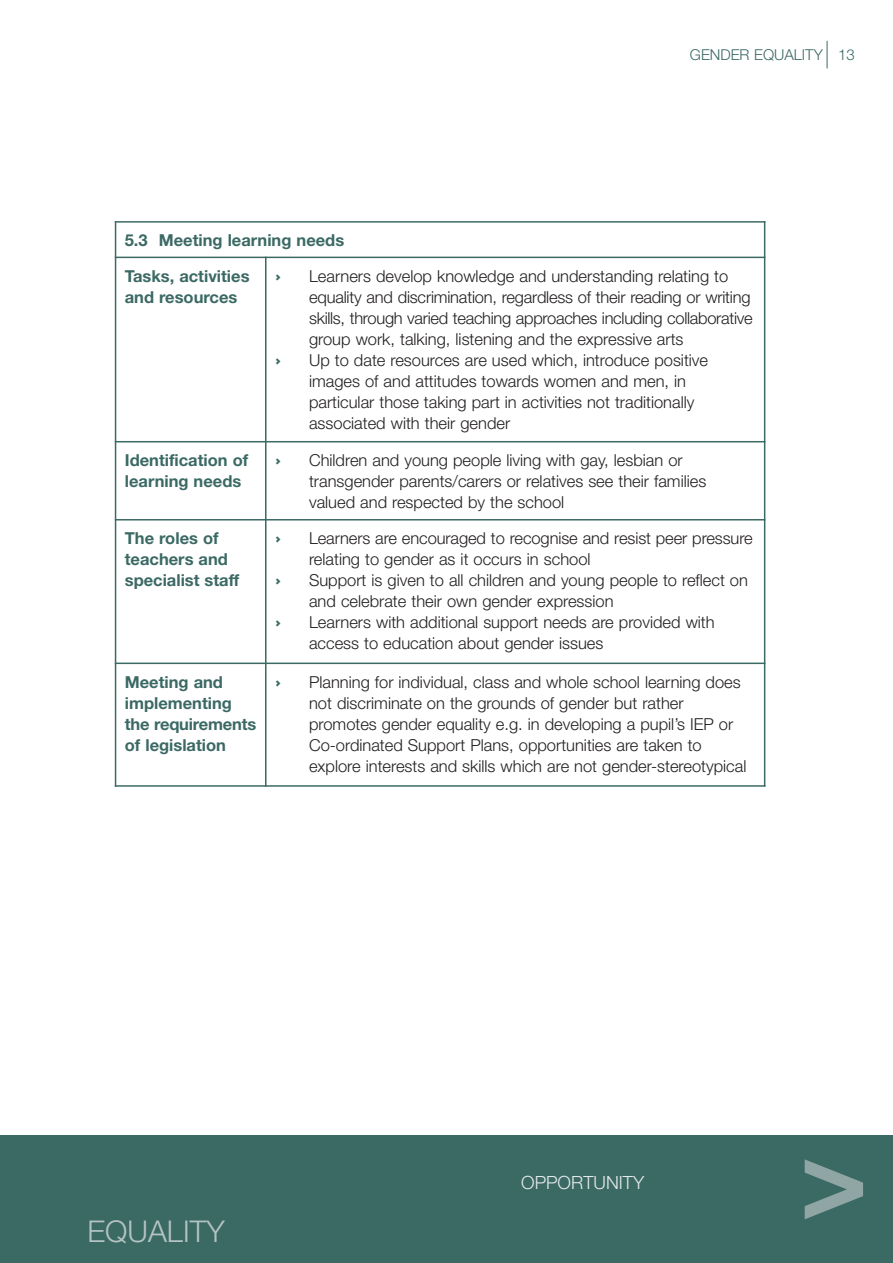
<style>
.page{position:relative;width:893px;height:1263px;background:#fff}
.page>*{position:absolute;margin:0;border:0;box-sizing:border-box;transform-origin:0 0}
.t1{font:700 114.9px "Helvetica Neue";color:#8fa6a4}
.t2{font:300 30px "Helvetica Neue";color:#b4c3c3}
.t3{font:300 18.3px "Helvetica Neue";color:#e2eae9}
.t4{font:300 16.5px/21px "Helvetica Neue";color:#231f20}
.t5{font:700 16.5px/21px "Helvetica Neue";color:#3b6964}
.t6{font:300 15px "Helvetica Neue";color:#3b6964}
.s1{font-family:"Agenda";font-weight:700;color:#3b6964}
</style>
<div class="page">
<div style="left:0;top:1135px;width:893px;height:128px;background:#3b6964"></div>
<svg style="left:827px;top:41px;width:1px;height:27px"></svg>
<hr style="left:115px;top:221px;width:1px;height:566px;background:#3b6964">
<hr style="left:265px;top:257px;width:1px;height:530px;background:#3b6964">
<hr style="left:764px;top:221px;width:1px;height:566px;background:#3b6964">
<hr style="left:115px;top:221px;width:650px;height:2px;background:#3b6964">
<hr style="left:115px;top:257px;width:650px;height:1px;background:#3b6964">
<hr style="left:115px;top:441px;width:650px;height:1px;background:#3b6964">
<hr style="left:115px;top:519px;width:650px;height:1px;background:#3b6964">
<hr style="left:115px;top:662px;width:650px;height:2px;background:#3b6964">
<hr style="left:115px;top:785px;width:650px;height:2px;background:#3b6964">
<p class="t6" style="left:690px;top:49px;width:166px">GENDER EQUALITY 13</p>
<p class="t5" style="left:125px;top:224px;width:221px;line-height:35.5px">5.3 Meeting learning needs<br>Tasks, activities</p>
<p class="t5" style="left:125px;top:288px;width:114px">and resources</p>
<p class="t4" style="left:275px;top:267px;width:455px"><span class="s1">&gt;</span> Learners develop knowledge and understanding relating to</p>
<p class="t4" style="left:309px;top:288px;width:443px">equality and discrimination, regardless of their reading or writing</p>
<p class="t4" style="left:309px;top:309px;width:445px">skills, through varied teaching approaches including collaborative</p>
<p class="t4" style="left:309px;top:330px;width:376px">group work, talking, listening and the expressive arts</p>
<p class="t4" style="left:275px;top:351px;width:435px"><span class="s1">&gt;</span> Up to date resources are used which, introduce positive</p>
<p class="t4" style="left:309px;top:372px;width:379px">images of and attitudes towards women and men, in</p>
<p class="t4" style="left:309px;top:393px;width:387px">particular those taking part in activities not traditionally</p>
<p class="t4" style="left:309px;top:414px;width:203px">associated with their gender</p>
<p class="t5" style="left:125px;top:451px;width:125px">Identification of learning needs</p>
<p class="t4" style="left:309px;top:451px;width:399px;text-indent:-34px"><span class="s1">&gt;</span> Children and young people living with gay, lesbian or transgender parents/carers or relatives see their families valued and respected by the school</p>
<p class="t5" style="left:125px;top:529px;width:116px">The roles of teachers and specialist staff</p>
<p class="t4" style="left:275px;top:529px;width:479px"><span class="s1">&gt;</span> Learners are encouraged to recognise and resist peer pressure</p>
<p class="t4" style="left:309px;top:550px;width:283px">relating to gender as it occurs in school</p>
<p class="t4" style="left:275px;top:571px;width:474px"><span class="s1">&gt;</span> Support is given to all children and young people to reflect on</p>
<p class="t4" style="left:309px;top:592px;width:306px">and celebrate their own gender expression</p>
<p class="t4" style="left:275px;top:613px;width:441px"><span class="s1">&gt;</span> Learners with additional support needs are provided with</p>
<p class="t4" style="left:309px;top:634px;width:296px">access to education about gender issues</p>
<p class="t5" style="left:125px;top:673px;width:133px">Meeting and implementing the requirements of legislation</p>
<p class="t4" style="left:309px;top:673px;width:439px;text-indent:-34px"><span class="s1">&gt;</span> Planning for individual, class and whole school learning does not discriminate on the grounds of gender but rather promotes gender equality e.g. in developing a pupil’s IEP or Co-ordinated Support Plans, opportunities are taken to explore interests and skills which are not gender-stereotypical</p>
<h2 class="t2" style="left:87px;top:1220px;width:139px">EQUALITY</h2>
<p class="t3" style="left:521px;top:1175px;width:125px">OPPORTUNITY</p>
<h1 class="t1" style="left:799px;top:1136px;width:70px">&gt;</h1>
</div>
